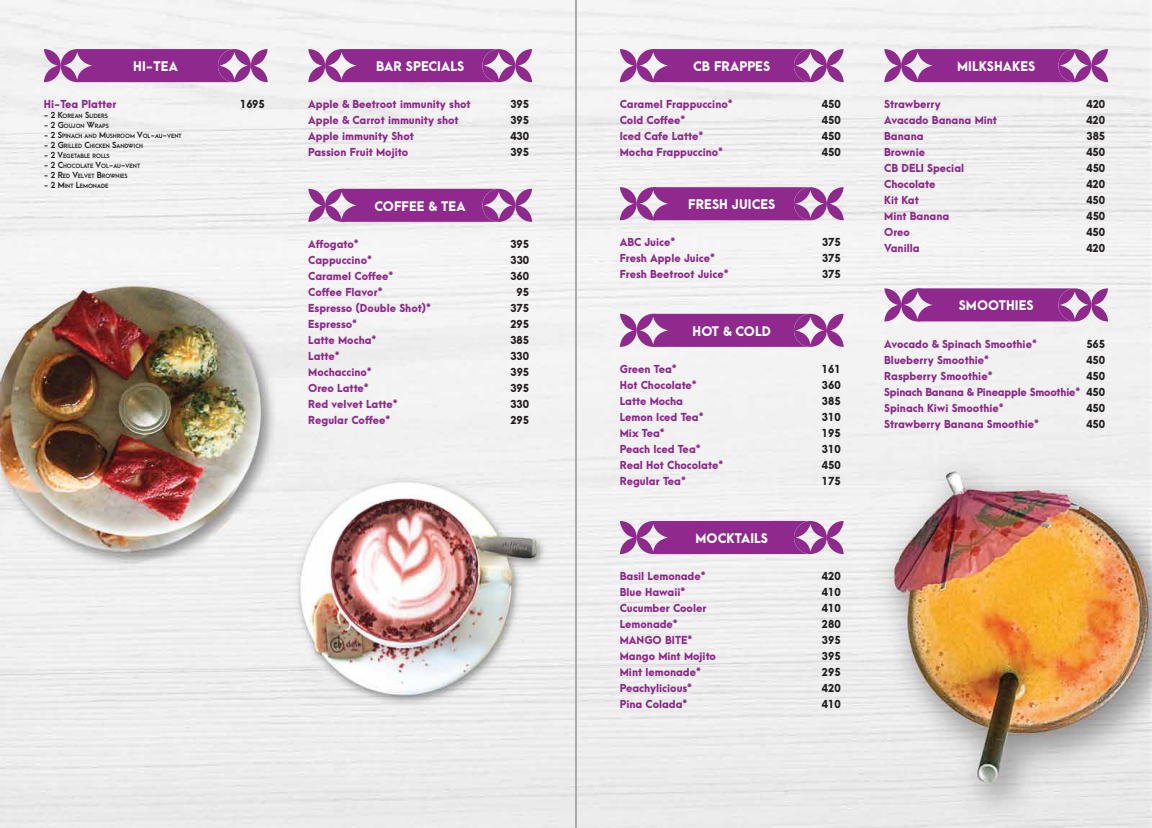
<style>
.page{position:relative;width:1152px;height:828px;background:#fff}
.page>*{position:absolute;margin:0;border:0;box-sizing:border-box;transform-origin:0 0}
.t1{font:800 12px "Arca Majora 3";letter-spacing:.01em;color:#fff}
.t2{font:800 10px/16px "Arca Majora 3";color:#90298d;text-align:justify}
.t3{font:800 10px "Arca Majora 3";color:#231f20}
.t4{font:700 5.6px "Arca Majora 3";color:#231f20}
.s1{font-size:8px}
.s2{color:#231f20}
</style>
<div class="page">
<img style="left:0;top:0;width:1152px;height:828px">
<svg style="left:44px;top:49px;width:224px;height:33px"></svg>
<svg style="left:308px;top:49px;width:224px;height:33px"></svg>
<svg style="left:308px;top:189px;width:224px;height:33px"></svg>
<svg style="left:620px;top:49px;width:224px;height:33px"></svg>
<svg style="left:620px;top:187px;width:224px;height:33px"></svg>
<svg style="left:620px;top:314px;width:224px;height:33px"></svg>
<svg style="left:620px;top:521px;width:224px;height:33px"></svg>
<svg style="left:884px;top:49px;width:224px;height:33px"></svg>
<svg style="left:884px;top:288px;width:224px;height:33px"></svg>
<hr style="left:575px;top:0;width:1px;height:828px;background:#58595b">
<p class="t1" style="left:133px;top:56px;width:46px">HI-TEA</p>
<p class="t2" style="left:44px;top:95px;width:74px">Hi-Tea Platter</p>
<p class="t3" style="left:240px;top:95px;width:26px">1695</p>
<p class="t4" style="left:44px;top:111px;width:66px"><span class="s1">- 2 K</span>OREAN <span class="s1">S</span>LIDERS</p>
<p class="t4" style="left:44px;top:121px;width:66px"><span class="s1">- 2 G</span>OUJON <span class="s1">W</span>RAPS</p>
<p class="t4" style="left:44px;top:131px;width:139px"><span class="s1">- 2 S</span>PINACH AND <span class="s1">M</span>USHROOM <span class="s1">V</span>OL<span class="s1">-</span>AU<span class="s1">-</span>VENT</p>
<p class="t4" style="left:44px;top:141px;width:101px"><span class="s1">- 2 G</span>RILLED <span class="s1">C</span>HICKEN <span class="s1">S</span>ANDWICH</p>
<p class="t4" style="left:44px;top:151px;width:67px"><span class="s1">- 2 V</span>EGETABLE ROLLS</p>
<p class="t4" style="left:44px;top:161px;width:98px"><span class="s1">- 2 C</span>HOCOLATE <span class="s1">V</span>OL<span class="s1">-</span>AU<span class="s1">-</span>VENT</p>
<p class="t4" style="left:44px;top:171px;width:85px"><span class="s1">- 2 R</span>ED <span class="s1">V</span>ELVET <span class="s1">B</span>ROWNIES</p>
<p class="t4" style="left:44px;top:181px;width:66px"><span class="s1">- 2 M</span>INT <span class="s1">L</span>EMONADE</p>
<p class="t1" style="left:376px;top:56px;width:89px">BAR SPECIALS</p>
<p class="t2" style="left:308px;top:95px;width:164px">Apple &amp; Beetroot immunity shot</p>
<p class="t3" style="left:510px;top:95px;width:20px">395</p>
<p class="t2" style="left:308px;top:111px;width:152px">Apple &amp; Carrot immunity shot</p>
<p class="t3" style="left:510px;top:111px;width:20px">395</p>
<p class="t2" style="left:308px;top:127px;width:107px">Apple immunity Shot</p>
<p class="t3" style="left:510px;top:127px;width:20px">430</p>
<p class="t2" style="left:308px;top:143px;width:101px">Passion Fruit Mojito</p>
<p class="t3" style="left:510px;top:143px;width:20px">395</p>
<p class="t1" style="left:375px;top:195px;width:93px">COFFEE &amp; TEA</p>
<p class="t2" style="left:308px;top:235px;width:52px">Affogato*</p>
<p class="t3" style="left:510px;top:235px;width:20px">395</p>
<p class="t2" style="left:308px;top:251px;width:65px">Cappuccino*</p>
<p class="t3" style="left:510px;top:251px;width:20px">330</p>
<p class="t2" style="left:308px;top:267px;width:87px">Caramel Coffee*</p>
<p class="t3" style="left:510px;top:267px;width:20px">360</p>
<p class="t2" style="left:308px;top:283px;width:76px">Coffee Flavor*</p>
<p class="t3" style="left:517px;top:283px;width:14px">95</p>
<p class="t2" style="left:308px;top:299px;width:124px">Espresso (Double Shot)*</p>
<p class="t3" style="left:511px;top:299px;width:20px">375</p>
<p class="t2" style="left:308px;top:315px;width:50px">Espresso*</p>
<p class="t3" style="left:510px;top:315px;width:20px">295</p>
<p class="t2" style="left:308px;top:331px;width:70px">Latte Mocha*</p>
<p class="t3" style="left:510px;top:331px;width:20px">385</p>
<p class="t2" style="left:308px;top:347px;width:33px">Latte*</p>
<p class="t3" style="left:510px;top:347px;width:20px">330</p>
<p class="t2" style="left:308px;top:363px;width:65px">Mochaccino*</p>
<p class="t3" style="left:510px;top:363px;width:20px">395</p>
<p class="t2" style="left:308px;top:379px;width:62px">Oreo Latte*</p>
<p class="t3" style="left:510px;top:379px;width:20px">395</p>
<p class="t2" style="left:308px;top:395px;width:91px">Red velvet Latte*</p>
<p class="t3" style="left:510px;top:395px;width:20px">330</p>
<p class="t2" style="left:308px;top:411px;width:84px">Regular Coffee*</p>
<p class="t3" style="left:510px;top:411px;width:20px">295</p>
<p class="t1" style="left:693px;top:56px;width:78px">CB FRAPPES</p>
<p class="t2" style="left:620px;top:95px;width:114px">Caramel Frappuccino*</p>
<p class="t3" style="left:822px;top:95px;width:20px">450</p>
<p class="t2" style="left:620px;top:111px;width:67px">Cold Coffee*</p>
<p class="t3" style="left:822px;top:111px;width:20px">450</p>
<p class="t2" style="left:620px;top:127px;width:85px">Iced Cafe Latte*</p>
<p class="t3" style="left:822px;top:127px;width:20px">450</p>
<p class="t2" style="left:620px;top:143px;width:105px">Mocha Frappuccino*</p>
<p class="t3" style="left:822px;top:143px;width:20px">450</p>
<p class="t1" style="left:688px;top:194px;width:89px">FRESH JUICES</p>
<p class="t2" style="left:620px;top:233px;width:57px">ABC Juice*</p>
<p class="t3" style="left:822px;top:233px;width:20px">375</p>
<p class="t2" style="left:620px;top:249px;width:97px">Fresh Apple Juice*</p>
<p class="t3" style="left:822px;top:249px;width:20px">375</p>
<p class="t2" style="left:620px;top:265px;width:110px">Fresh Beetroot Juice*</p>
<p class="t3" style="left:822px;top:265px;width:20px">375</p>
<p class="t1" style="left:693px;top:320px;width:80px">HOT &amp; COLD</p>
<p class="t2" style="left:620px;top:360px;width:59px">Green Tea*</p>
<p class="t3" style="left:822px;top:360px;width:20px">161</p>
<p class="t2" style="left:620px;top:376px;width:79px">Hot Chocolate*</p>
<p class="t3" style="left:822px;top:376px;width:20px">360</p>
<p class="t2" style="left:620px;top:392px;width:65px">Latte Mocha</p>
<p class="t3" style="left:822px;top:392px;width:20px">385</p>
<p class="t2" style="left:620px;top:408px;width:85px">Lemon Iced Tea*</p>
<p class="t3" style="left:822px;top:408px;width:20px">310</p>
<p class="t2" style="left:620px;top:424px;width:47px">Mix Tea*</p>
<p class="t3" style="left:822px;top:424px;width:20px">195</p>
<p class="t2" style="left:620px;top:440px;width:82px">Peach Iced Tea*</p>
<p class="t3" style="left:822px;top:440px;width:20px">310</p>
<p class="t2" style="left:620px;top:456px;width:105px">Real Hot Chocolate*</p>
<p class="t3" style="left:822px;top:456px;width:20px">450</p>
<p class="t2" style="left:620px;top:472px;width:68px">Regular Tea*</p>
<p class="t3" style="left:822px;top:472px;width:20px">175</p>
<p class="t1" style="left:696px;top:527px;width:74px">MOCKTAILS</p>
<p class="t2" style="left:620px;top:567px;width:87px">Basil Lemonade*</p>
<p class="t3" style="left:822px;top:567px;width:20px">420</p>
<p class="t2" style="left:620px;top:583px;width:67px">Blue Hawaii*</p>
<p class="t3" style="left:822px;top:583px;width:20px">410</p>
<p class="t2" style="left:620px;top:599px;width:88px">Cucumber Cooler</p>
<p class="t3" style="left:822px;top:599px;width:20px">410</p>
<p class="t2" style="left:620px;top:615px;width:59px">Lemonade*</p>
<p class="t3" style="left:822px;top:615px;width:20px">280</p>
<p class="t2" style="left:620px;top:631px;width:74px">MANGO BITE*</p>
<p class="t3" style="left:822px;top:631px;width:20px">395</p>
<p class="t2" style="left:620px;top:647px;width:98px">Mango Mint Mojito</p>
<p class="t3" style="left:822px;top:647px;width:20px">395</p>
<p class="t2" style="left:620px;top:663px;width:83px">Mint lemonade*</p>
<p class="t3" style="left:822px;top:663px;width:20px">295</p>
<p class="t2" style="left:620px;top:679px;width:74px">Peachylicious*</p>
<p class="t3" style="left:822px;top:679px;width:20px">420</p>
<p class="t2" style="left:620px;top:695px;width:69px">Pina Colada*</p>
<p class="t3" style="left:822px;top:695px;width:20px">410</p>
<p class="t1" style="left:957px;top:56px;width:80px">MILKSHAKES</p>
<p class="t2" style="left:884px;top:95px;width:58px">Strawberry</p>
<p class="t3" style="left:1086px;top:95px;width:20px">420</p>
<p class="t2" style="left:884px;top:111px;width:114px">Avacado Banana Mint</p>
<p class="t3" style="left:1086px;top:111px;width:20px">420</p>
<p class="t2" style="left:884px;top:127px;width:41px">Banana</p>
<p class="t3" style="left:1086px;top:127px;width:20px">385</p>
<p class="t2" style="left:884px;top:143px;width:42px">Brownie</p>
<p class="t3" style="left:1086px;top:143px;width:20px">450</p>
<p class="t2" style="left:884px;top:159px;width:82px">CB DELI Special</p>
<p class="t3" style="left:1086px;top:159px;width:20px">450</p>
<p class="t2" style="left:884px;top:175px;width:53px">Chocolate</p>
<p class="t3" style="left:1086px;top:175px;width:20px">420</p>
<p class="t2" style="left:884px;top:191px;width:36px">Kit Kat</p>
<p class="t3" style="left:1086px;top:191px;width:20px">450</p>
<p class="t2" style="left:884px;top:207px;width:67px">Mint Banana</p>
<p class="t3" style="left:1086px;top:207px;width:20px">450</p>
<p class="t2" style="left:884px;top:223px;width:27px">Oreo</p>
<p class="t3" style="left:1086px;top:223px;width:20px">450</p>
<p class="t2" style="left:884px;top:239px;width:37px">Vanilla</p>
<p class="t3" style="left:1086px;top:239px;width:20px">420</p>
<p class="t1" style="left:959px;top:295px;width:76px">SMOOTHIES</p>
<p class="t2" style="left:884px;top:335px;width:154px">Avocado &amp; Spinach Smoothie*</p>
<p class="t3" style="left:1086px;top:335px;width:20px">565</p>
<p class="t2" style="left:884px;top:351px;width:106px">Blueberry Smoothie*</p>
<p class="t3" style="left:1086px;top:351px;width:20px">450</p>
<p class="t2" style="left:884px;top:367px;width:110px">Raspberry Smoothie*</p>
<p class="t2" style="left:884px;top:367px;width:223px;text-indent:202px"><span class="s2">450<br></span>Spinach Banana &amp; Pineapple Smoothie* <span class="s2">450<br></span>Spinach Kiwi Smoothie*</p>
<p class="t3" style="left:1086px;top:399px;width:20px">450</p>
<p class="t2" style="left:884px;top:415px;width:156px">Strawberry Banana Smoothie*</p>
<p class="t3" style="left:1086px;top:415px;width:20px">450</p>
</div>
